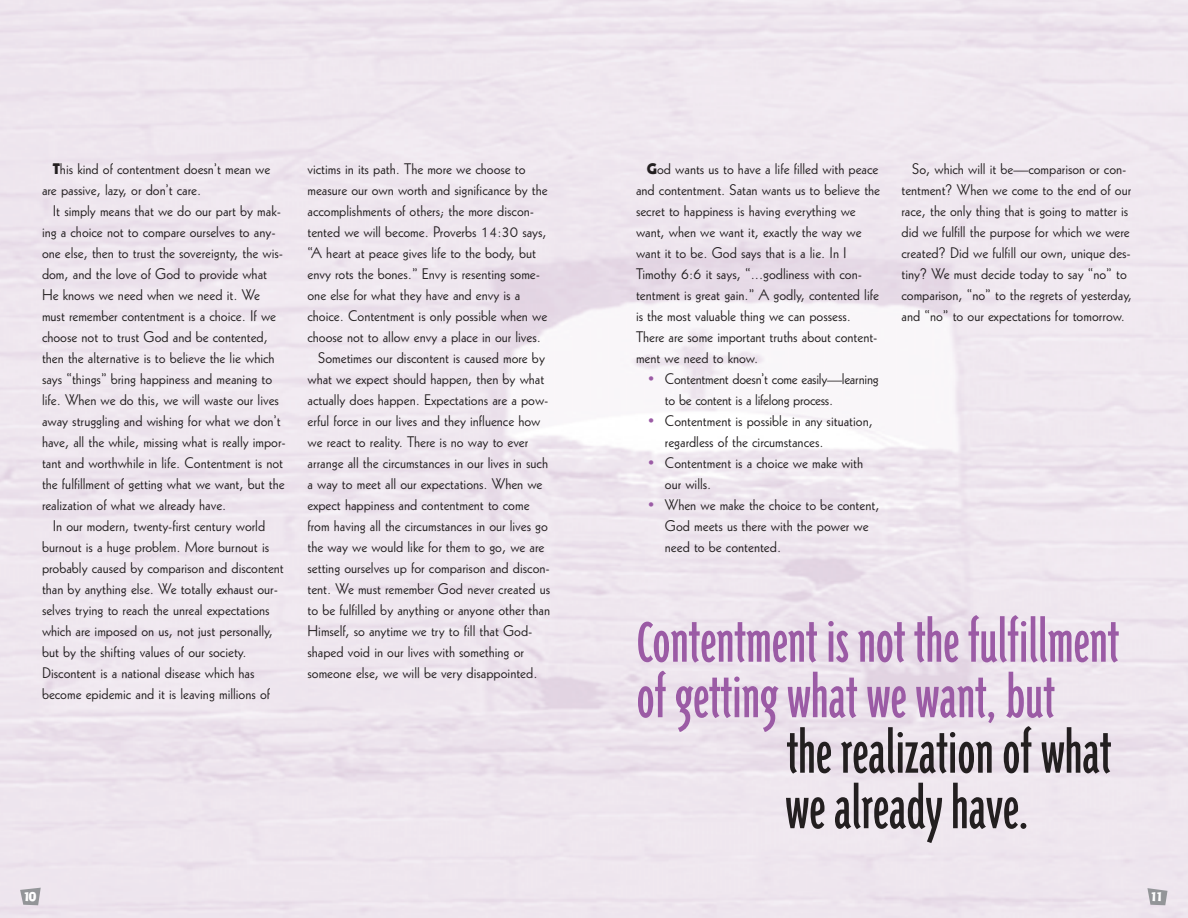
<style>
.page{position:relative;width:1188px;height:918px;background:#fff}
.page>*{position:absolute;margin:0;border:0;box-sizing:border-box;transform-origin:0 0}
.t1{font:66px/55.5px "Triplex Cond";color:#9b5ba5}
.t2{font:66px/55.5px "Triplex Cond";color:#231f20}
.t3{font:15px/21px "Geometric 231 BT Roman C";color:#231f20}
.t4{font:12px "Ad Lib BT";color:#fff}
.s1{font-family:"Geometric 231 BT Heavy C"}
.s2{color:#9b5ba5}
</style>
<div class="page">
<svg style="left:1147px;top:888px;width:20px;height:17px"></svg>
<svg style="left:20px;top:888px;width:21px;height:17px"></svg>
<p class="t3" style="left:42px;top:160px;width:230px;text-indent:11px"><span class="s1">T</span>his kind of contentment doesn’t mean we are passive, lazy, or don’t care.</p>
<p class="t3" style="left:42px;top:202px;width:245px;text-indent:11px">It simply means that we do our part by mak&shy;ing a choice not to compare ourselves to any&shy;one else, then to trust the sovereignty, the wis&shy;dom, and the love of God to provide what He knows we need when we need it. We must remember contentment is a choice. If we choose not to trust God and be contented, then the alternative is to believe the lie which says “things” bring happiness and meaning to life. When we do this, we will waste our lives away struggling and wishing for what we don’t have, all the while, missing what is really impor&shy;tant and worthwhile in life. Contentment is not the fulfillment of getting what we want, but the realization of what we already have.</p>
<p class="t3" style="left:42px;top:517px;width:243px;text-indent:11px">In our modern, twenty-first century world burnout is a huge problem. More burnout is probably caused by comparison and discontent than by anything else. We totally exhaust our&shy;selves trying to reach the unreal expectations which are imposed on us, not just personally, but by the shifting values of our society.<br>Discontent is a national disease which has become epidemic and it is leaving millions of</p>
<p class="t3" style="left:308px;top:160px;width:220px">victims in its path. The more we choose to</p>
<p class="t3" style="left:308px;top:181px;width:242px">measure our own worth and significance by the</p>
<p class="t3" style="left:308px;top:202px;width:228px">accomplishments of others; the more discon-</p>
<p class="t3" style="left:308px;top:223px;width:241px">tented we will become. Proverbs 14:30 says,</p>
<p class="t3" style="left:308px;top:244px;width:230px">“A heart at peace gives life to the body, but</p>
<p class="t3" style="left:308px;top:265px;width:234px">envy rots the bones.” Envy is resenting some-</p>
<p class="t3" style="left:308px;top:286px;width:214px">one else for what they have and envy is a</p>
<p class="t3" style="left:308px;top:307px;width:241px">choice. Contentment is only possible when we</p>
<p class="t3" style="left:308px;top:328px;width:235px">choose not to allow envy a place in our lives.</p>
<p class="t3" style="left:318px;top:349px;width:228px">Sometimes our discontent is caused more by</p>
<p class="t3" style="left:308px;top:370px;width:238px">what we expect should happen, then by what</p>
<p class="t3" style="left:308px;top:391px;width:243px">actually does happen. Expectations are a pow-</p>
<p class="t3" style="left:308px;top:412px;width:234px">erful force in our lives and they influence how</p>
<p class="t3" style="left:308px;top:433px;width:222px">we react to reality. There is no way to ever</p>
<p class="t3" style="left:308px;top:454px;width:242px">arrange all the circumstances in our lives in such</p>
<p class="t3" style="left:308px;top:475px;width:237px">a way to meet all our expectations. When we</p>
<p class="t3" style="left:308px;top:496px;width:224px">expect happiness and contentment to come</p>
<p class="t3" style="left:308px;top:517px;width:242px">from having all the circumstances in our lives go</p>
<p class="t3" style="left:308px;top:538px;width:238px">the way we would like for them to go, we are</p>
<p class="t3" style="left:308px;top:559px;width:244px">setting ourselves up for comparison and discon-</p>
<p class="t3" style="left:308px;top:580px;width:244px">tent. We must remember God never created us</p>
<p class="t3" style="left:308px;top:601px;width:244px">to be fulfilled by anything or anyone other than</p>
<p class="t3" style="left:308px;top:622px;width:227px">Himself, so anytime we try to fill that God-</p>
<p class="t3" style="left:308px;top:643px;width:218px">shaped void in our lives with something or</p>
<p class="t3" style="left:308px;top:664px;width:231px">someone else, we will be very disappointed.</p>
<p class="t4" style="left:23px;top:892px;width:15px">10</p>
<p class="t3" style="left:636px;top:160px;width:246px;text-indent:11px"><span class="s1">G</span>od wants us to have a life filled with peace and contentment. Satan wants us to believe the secret to happiness is having everything we want, when we want it, exactly the way we want it to be. God says that is a lie. In I Timothy 6:6 it says, “...godliness with con&shy;tentment is great gain.” A godly, contented life is the most valuable thing we can possess.<br>There are some important truths about content&shy;ment we need to know.</p>
<p class="t3" style="left:665px;top:370px;width:215px;text-indent:-18px"><span class="s2">•</span> Contentment doesn’t come easily—learning to be content is a lifelong process.</p>
<p class="t3" style="left:665px;top:412px;width:209px;text-indent:-18px"><span class="s2">•</span> Contentment is possible in any situation, regardless of the circumstances.</p>
<p class="t3" style="left:665px;top:454px;width:200px;text-indent:-18px"><span class="s2">•</span> Contentment is a choice we make with our wills.</p>
<p class="t3" style="left:665px;top:496px;width:216px;text-indent:-18px"><span class="s2">•</span> When we make the choice to be content,<br>God meets us there with the power we need to be contented.</p>
<p class="t3" style="left:902px;top:160px;width:232px;text-align:center">So, which will it be—comparison or con&shy;tentment? When we come to the end of our race, the only thing that is going to matter is did we fulfill the purpose for which we were created? Did we fulfill our own, unique des&shy;tiny? We must decide today to say “no” to comparison, “no” to the regrets of yesterday, and “no” to our expectations for tomorrow.</p>
<h1 class="t1" style="left:637px;top:616px;width:484px">Contentment is not the fulfillment of getting what we want, but</h1>
<h1 class="t2" style="left:785px;top:727px;width:328px">the realization of what we already have.</h1>
<p class="t4" style="left:1150px;top:892px;width:15px">121</p>
</div>
